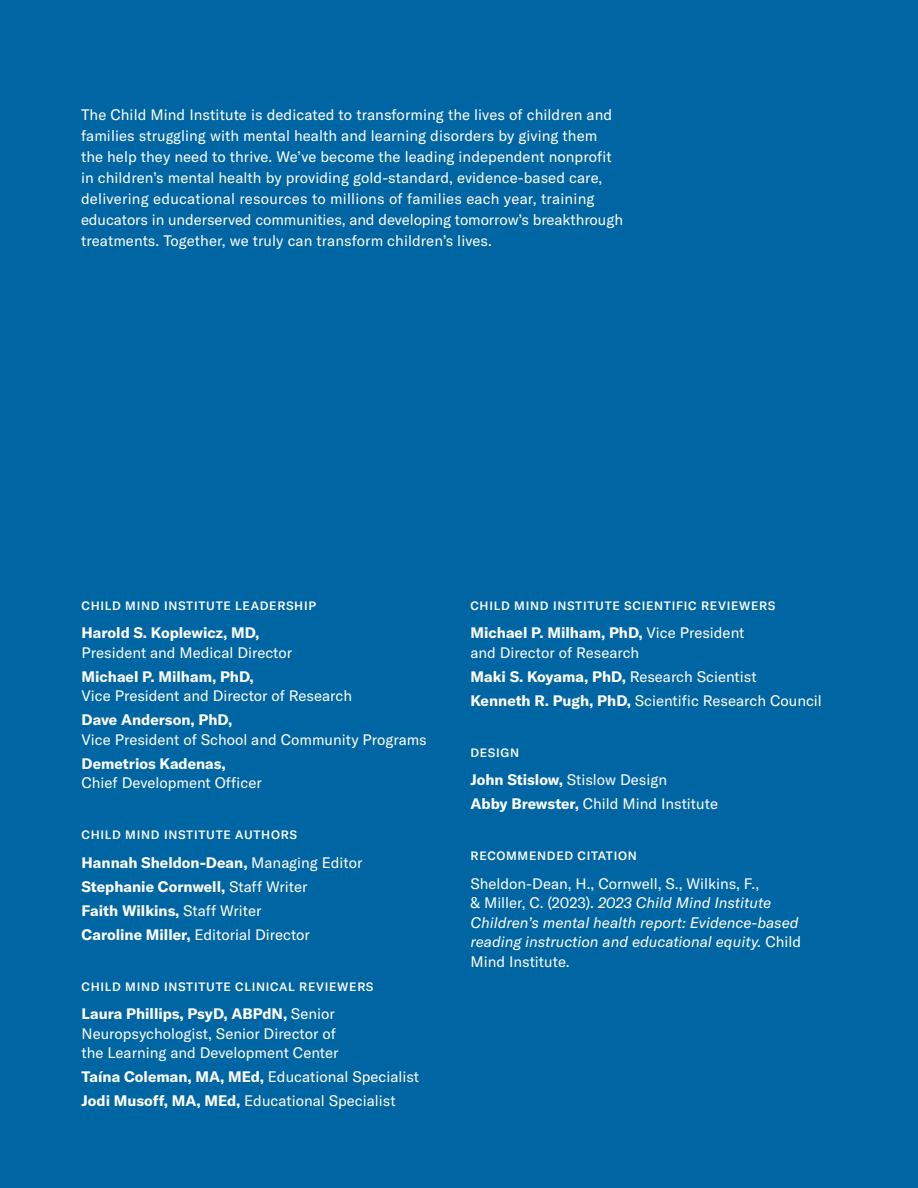
<style>
.page{position:relative;width:918px;height:1188px;background:#0066a3}
.page>*{position:absolute;margin:0;border:0;box-sizing:border-box;transform-origin:0 0}
.t1{font:15px/21px "GT America";color:#fff}
.t2{font:700 15px/24px "GT America";color:#fff}
.t3{font:italic 15px/19.5px "GT America";color:#fff}
.t4{font:500 12px "GT America";letter-spacing:.06em;color:#fff}
.s1{font-weight:400}
.s2{font-weight:700}
.s3{font-style:normal}
</style>
<div class="page">
<p class="t1" style="left:81px;top:104px;width:544px">The Child Mind Institute is dedicated to transforming the lives of children and families struggling with mental health and learning disorders by giving them the help they need to thrive. We’ve become the leading independent nonprofit in children’s mental health by providing gold-standard, evidence-based care, delivering educational resources to millions of families each year, training educators in underserved communities, and developing tomorrow’s breakthrough treatments. Together, we truly can transform children’s lives.</p>
<p class="t4" style="left:82px;top:598px;width:236px">CHILD MIND INSTITUTE LEADERSHIP</p>
<p class="t2" style="left:82px;top:621px;width:179px">Harold S. Koplewicz, MD,</p>
<p class="t1" style="left:82px;top:642px;width:212px">President and Medical Director</p>
<p class="t2" style="left:82px;top:664px;width:174px">Michael P. Milham, PhD,</p>
<p class="t1" style="left:82px;top:686px;width:272px">Vice President and Director of Research</p>
<p class="t2" style="left:82px;top:708px;width:152px">Dave Anderson, PhD,</p>
<p class="t1" style="left:82px;top:729px;width:347px">Vice President of School and Community Programs</p>
<p class="t2" style="left:82px;top:751px;width:146px">Demetrios Kadenas,</p>
<p class="t1" style="left:82px;top:773px;width:182px">Chief Development Officer</p>
<p class="t4" style="left:82px;top:828px;width:217px">CHILD MIND INSTITUTE AUTHORS</p>
<p class="t2" style="left:82px;top:850px;width:282px">Hannah Sheldon-Dean, <span class="s1">Managing Editor </span>Stephanie Cornwell, <span class="s1">Staff Writer<br></span>Faith Wilkins, <span class="s1">Staff Writer<br></span>Caroline Miller, <span class="s1">Editorial Director</span></p>
<p class="t4" style="left:82px;top:979px;width:293px">CHILD MIND INSTITUTE CLINICAL REVIEWERS</p>
<p class="t1" style="left:82px;top:1004px;width:259px;line-height:19.5px"><span class="s2">Laura Phillips, PsyD, ABPdN,</span> Senior<br>Neuropsychologist, Senior Director of the Learning and Development Center</p>
<p class="t1" style="left:82px;top:1065px;width:339px;line-height:24px"><span class="s2">Taína Coleman, MA, MEd,</span> Educational Specialist<br><span class="s2">Jodi Musoff, MA, MEd,</span> Educational Specialist</p>
<p class="t4" style="left:471px;top:598px;width:306px">CHILD MIND INSTITUTE SCIENTIFIC REVIEWERS</p>
<p class="t1" style="left:471px;top:623px;width:275px;line-height:19.5px"><span class="s2">Michael P. Milham, PhD,</span> Vice President and Director of Research</p>
<p class="t1" style="left:471px;top:665px;width:353px;line-height:24px"><span class="s2">Maki S. Koyama, PhD,</span> Research Scientist<br><span class="s2">Kenneth R. Pugh, PhD,</span> Scientific Research Council</p>
<p class="t4" style="left:471px;top:745px;width:50px">DESIGN</p>
<p class="t1" style="left:471px;top:768px;width:249px;line-height:24px"><span class="s2">John Stislow,</span> Stislow Design<br><span class="s2">Abby Brewster,</span> Child Mind Institute</p>
<p class="t4" style="left:471px;top:849px;width:168px">RECOMMENDED CITATION</p>
<p class="t3" style="left:471px;top:874px;width:332px"><span class="s3">Sheldon-Dean, H., Cornwell, S., Wilkins, F.,<br>&amp; Miller, C. (2023).</span> 2023 Child Mind Institute Children’s mental health report: Evidence-based reading instruction and educational equity. <span class="s3">Child Mind Institute.</span></p>
</div>
